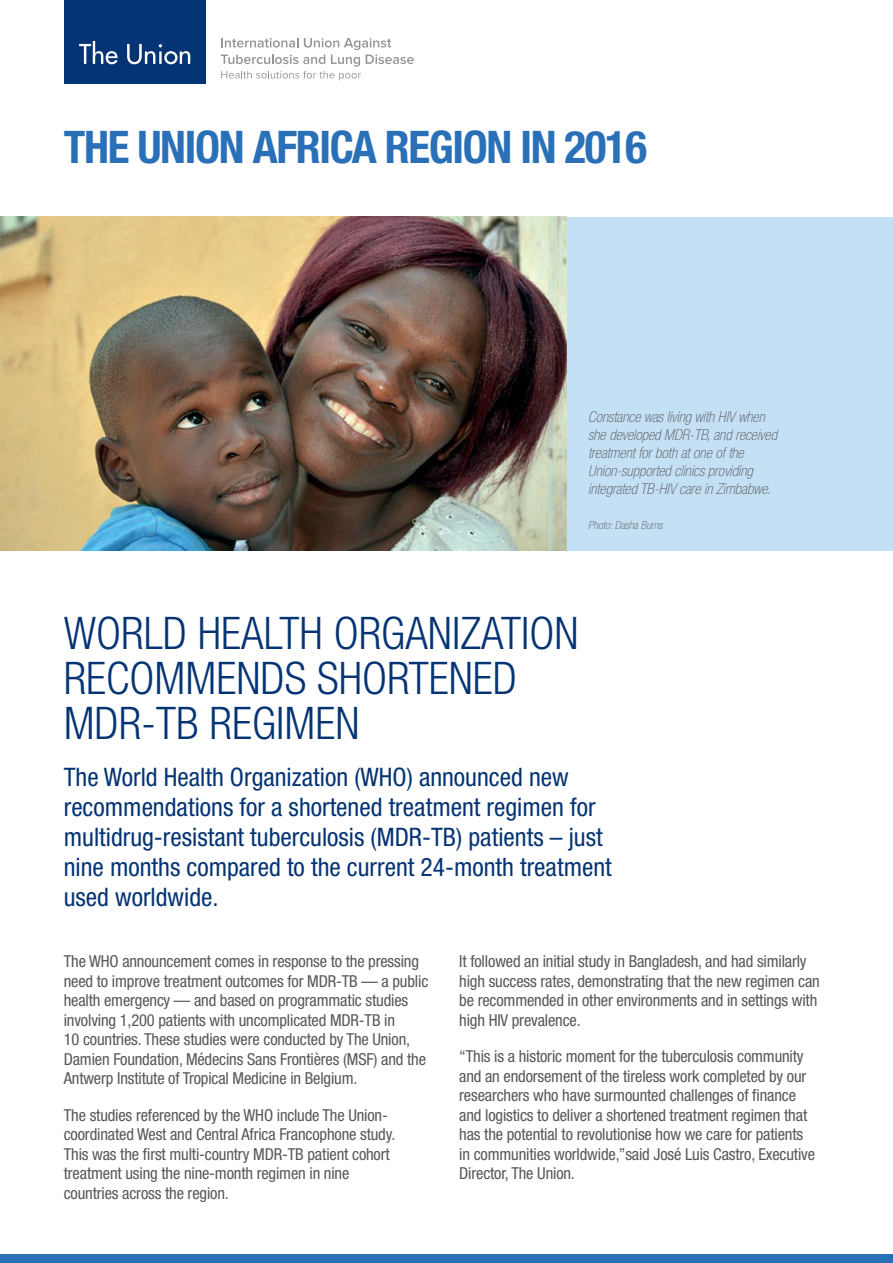
<style>
.page{position:relative;width:893px;height:1263px;background:#fff}
.page>*{position:absolute;margin:0;border:0;box-sizing:border-box;transform-origin:0 0}
.t1{font:300 condensed 45px/45px "Helvetica Neue LT Pro";color:#053474}
.t2{font:700 condensed 45px "Helvetica Neue";letter-spacing:-.03em;color:#2a70b8}
.t3{font:condensed 25.5px/30px "Helvetica Neue";color:#053474}
.t4{font:condensed 16.5px/19.5px "Helvetica Neue";letter-spacing:-.01em;color:#57585a}
.t5{font:italic 100 condensed 15px/18px "Helvetica Neue";color:#57585a}
.t6{font:italic 100 condensed 11.25px "Helvetica Neue";color:#57585a}
</style>
<div class="page">
<div style="left:0;top:217px;width:893px;height:333px;background:#c3e0f4"></div>
<div style="left:0;top:1254px;width:893px;height:9px;background:#2a70b8"></div>
<img style="left:0;top:217px;width:567px;height:333px">
<div style="left:64px;top:0;width:142px;height:84px;background:#053474"></div>
<svg style="left:79px;top:41px;width:38px;height:23px"></svg>
<svg style="left:127px;top:44px;width:63px;height:20px"></svg>
<svg style="left:221px;top:38px;width:193px;height:42px"></svg>
<h1 class="t2" style="left:64px;top:119px;width:585px">THE UNION AFRICA REGION IN 2016</h1>
<p class="t5" style="left:588px;top:407px;width:190px">Constance was living with HIV when she developed MDR-TB, and received treatment for both at one of the Union-supported clinics providing integrated TB-HIV care in Zimbabwe.</p>
<p class="t6" style="left:588px;top:519px;width:76px">Photo: Dasha Burns</p>
<h1 class="t1" style="left:64px;top:610px;width:516px">WORLD HEALTH ORGANIZATION<br>RECOMMENDS SHORTENED<br>MDR-TB REGIMEN</h1>
<p class="t3" style="left:64px;top:761px;width:550px">The World Health Organization (WHO) announced new recommendations for a shortened treatment regimen for multidrug-resistant tuberculosis (MDR-TB) patients – just nine months compared to the current 24-month treatment used worldwide.</p>
<p class="t4" style="left:64px;top:952px;width:366px">The WHO announcement comes in response to the pressing need to improve treatment outcomes for MDR-TB — a public health emergency — and based on programmatic studies involving 1,200 patients with uncomplicated MDR-TB in<br>10 countries. These studies were conducted by The Union, Damien Foundation, Médecins Sans Frontières (MSF) and the Antwerp Institute of Tropical Medicine in Belgium.</p>
<p class="t4" style="left:64px;top:1105px;width:333px">The studies referenced by the WHO include The Union&shy;coordinated West and Central Africa Francophone study.<br>This was the first multi-country MDR-TB patient cohort treatment using the nine-month regimen in nine countries across the region.</p>
<p class="t4" style="left:459px;top:952px;width:362px">It followed an initial study in Bangladesh, and had similarly high success rates, demonstrating that the new regimen can be recommended in other environments and in settings with high HIV prevalence.</p>
<p class="t4" style="left:459px;top:1047px;width:357px">“This is a historic moment for the tuberculosis community and an endorsement of the tireless work completed by our researchers who have surmounted challenges of finance and logistics to deliver a shortened treatment regimen that has the potential to revolutionise how we care for patients in communities worldwide,”said José Luis Castro, Executive Director, The Union.</p>
</div>
